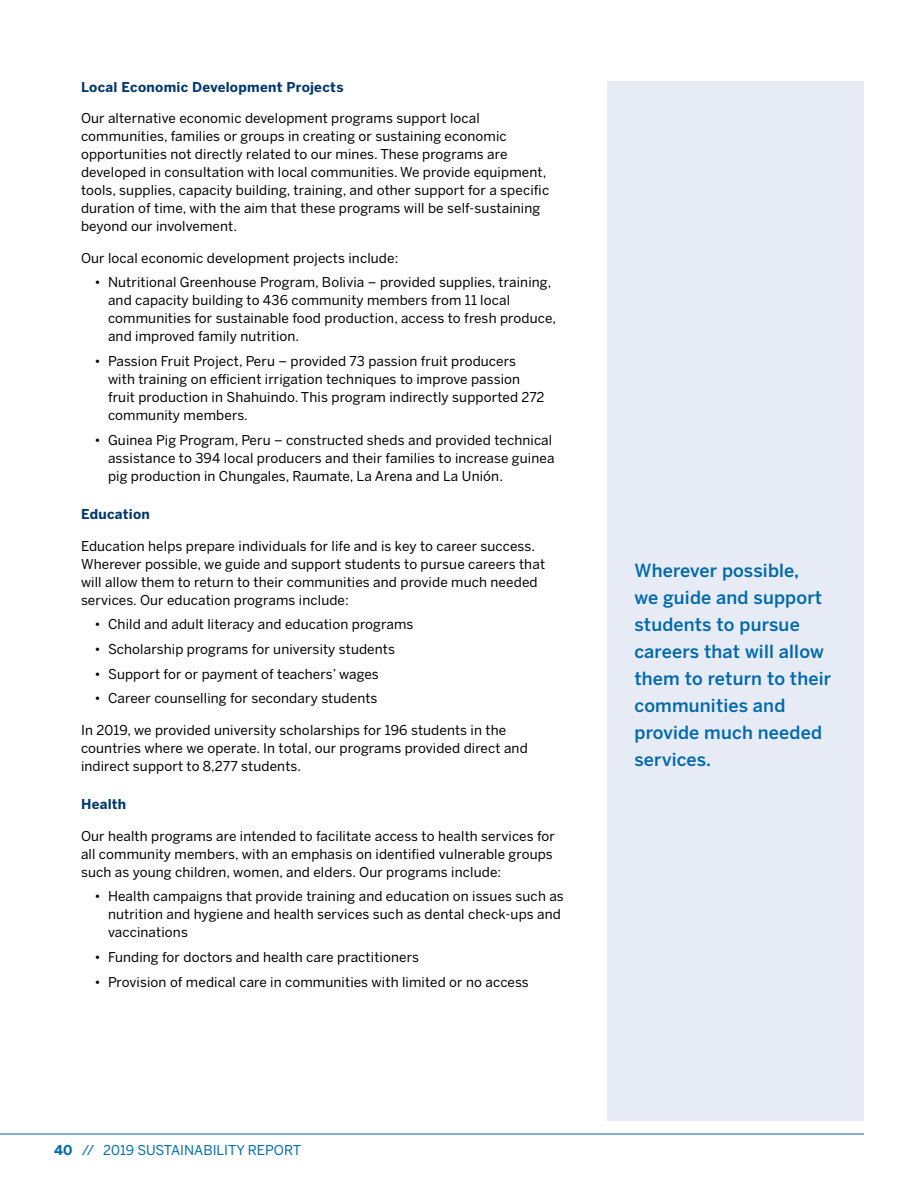
<style>
.page{position:relative;width:918px;height:1188px;background:#fff}
.page>*{position:absolute;margin:0;border:0;box-sizing:border-box;transform-origin:0 0}
.t1{font:500 18px/27px "Benton Sans";letter-spacing:.01em;color:#0069aa}
.t2{font:13.5px/18px "Benton Sans";letter-spacing:.01em;color:#000}
.t3{font:700 13.5px "Benton Sans";letter-spacing:.02em;color:#00376b}
.t4{font:13.5px "Benton Sans";color:#0069aa}
.s1{font-weight:700}
</style>
<div class="page">
<hr style="left:0;top:1134px;width:864px;height:1px;background:#0069aa">
<div style="left:608px;top:81px;width:256px;height:1039px;background:#e6ebf5"></div>
<p class="t3" style="left:81px;top:79px;width:264px">Local Economic Development Projects</p>
<p class="t2" style="left:81px;top:109px;width:470px">Our alternative economic development programs support local communities, families or groups in creating or sustaining economic opportunities not directly related to our mines. These programs are developed in consultation with local communities. We provide equipment, tools, supplies, capacity building, training, and other support for a specific duration of time, with the aim that these programs will be self-sustaining beyond our involvement.</p>
<p class="t2" style="left:81px;top:249px;width:319px">Our local economic development projects include:</p>
<p class="t2" style="left:108px;top:273px;width:449px;text-indent:-14px">• Nutritional Greenhouse Program, Bolivia – provided supplies, training, and capacity building to 436 community members from 11 local communities for sustainable food production, access to fresh produce, and improved family nutrition.</p>
<p class="t2" style="left:108px;top:352px;width:438px;text-indent:-14px">• Passion Fruit Project, Peru – provided 73 passion fruit producers with training on efficient irrigation techniques to improve passion fruit production in Shahuindo. This program indirectly supported 272 community members.</p>
<p class="t2" style="left:108px;top:431px;width:448px;text-indent:-14px">• Guinea Pig Program, Peru – constructed sheds and provided technical assistance to 394 local producers and their families to increase guinea pig production in Chungales, Raumate, La Arena and La Unión.</p>
<p class="t3" style="left:81px;top:506px;width:71px">Education</p>
<p class="t2" style="left:81px;top:536px;width:466px">Education helps prepare individuals for life and is key to career success.<br>Wherever possible, we guide and support students to pursue careers that will allow them to return to their communities and provide much needed services. Our education programs include:</p>
<p class="t2" style="left:94px;top:615px;width:320px">• Child and adult literacy and education programs</p>
<p class="t2" style="left:94px;top:640px;width:302px">• Scholarship programs for university students</p>
<p class="t2" style="left:94px;top:665px;width:286px">• Support for or payment of teachers’ wages</p>
<p class="t2" style="left:94px;top:689px;width:284px">• Career counselling for secondary students</p>
<p class="t2" style="left:81px;top:721px;width:448px">In 2019, we provided university scholarships for 196 students in the countries where we operate. In total, our programs provided direct and indirect support to 8,277 students.</p>
<p class="t3" style="left:81px;top:796px;width:47px">Health</p>
<p class="t2" style="left:81px;top:827px;width:475px">Our health programs are intended to facilitate access to health services for all community members, with an emphasis on identified vulnerable groups such as young children, women, and elders. Our programs include:</p>
<p class="t2" style="left:108px;top:887px;width:457px;text-indent:-14px">• Health campaigns that provide training and education on issues such as nutrition and hygiene and health services such as dental check-ups and vaccinations</p>
<p class="t2" style="left:94px;top:948px;width:326px">• Funding for doctors and health care practitioners</p>
<p class="t2" style="left:94px;top:973px;width:436px">• Provision of medical care in communities with limited or no access</p>
<p class="t4" style="left:54px;top:1142px;width:249px"><span class="s1">40</span> // 2019 SUSTAINABILITY REPORT</p>
<h1 class="t1" style="left:634px;top:557px;width:198px">Wherever possible,<br>we guide and support students to pursue careers that will allow them to return to their communities and provide much needed services.</h1>
</div>
